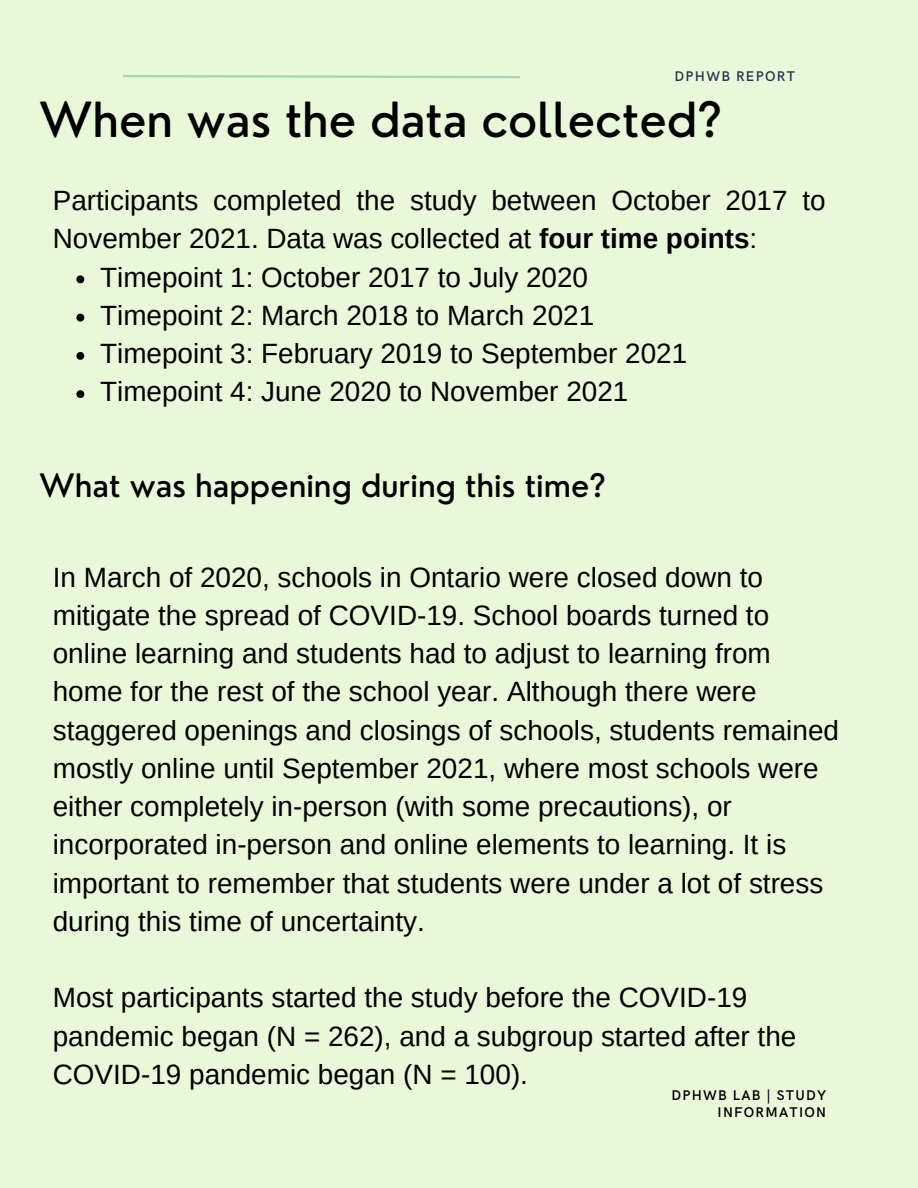
<style>
.page{position:relative;width:918px;height:1188px;background:#eaf8da}
.page>*{position:absolute;margin:0;border:0;box-sizing:border-box;transform-origin:0 0}
.t1{font:500 47.25px "Nourd";color:#000}
.t2{font:500 31.5px "Nourd";color:#000}
.t3{font:27.9px/38.2px "Arimo";color:#000}
.t4{font:600 14.1px/16.8px "HK Grotesk";letter-spacing:.09em;color:#000;text-align:right}
.t5{font:600 14.1px "HK Grotesk";letter-spacing:.09em;color:#2a3652}
.s1{font-weight:700}
</style>
<div class="page">
<svg style="left:76px;top:275px;width:8px;height:8px"></svg>
<svg style="left:76px;top:314px;width:8px;height:8px"></svg>
<svg style="left:76px;top:352px;width:8px;height:8px"></svg>
<svg style="left:76px;top:390px;width:8px;height:8px"></svg>
<svg style="left:123px;top:75px;width:397px;height:4px"></svg>
<p class="t5" style="left:675px;top:68px;width:122px">DPHWB REPORT</p>
<h1 class="t1" style="left:40px;top:89px;width:684px">When was the data collected?</h1>
<p class="t3" style="left:53px;top:181px;width:774px">Participants completed the study between October 2017 to<br>November 2021. Data was collected at <span class="s1">four time points</span>:</p>
<p class="t3" style="left:100px;top:258px;width:588px">Timepoint 1: October 2017 to July 2020<br>Timepoint 2: March 2018 to March 2021<br>Timepoint 3: February 2019 to September 2021<br>Timepoint 4: June 2020 to November 2021</p>
<p class="t2" style="left:40px;top:466px;width:568px">What was happening during this time?</p>
<p class="t3" style="left:53px;top:558px;width:788px">In March of 2020, schools in Ontario were closed down to mitigate the spread of COVID-19. School boards turned to online learning and students had to adjust to learning from home for the rest of the school year. Although there were staggered openings and closings of schools, students remained mostly online until September 2021, where most schools were either completely in-person (with some precautions), or incorporated in-person and online elements to learning. It is important to remember that students were under a lot of stress during this time of uncertainty.</p>
<p class="t3" style="left:53px;top:979px;width:745px">Most participants started the study before the COVID-19 pandemic began (N = 262), and a subgroup started after the<br>COVID-19 pandemic began (N = 100).</p>
<p class="t4" style="left:671px;top:1088px;width:156px">DPHWB LAB | STUDY<br>INFORMATION</p>
</div>
